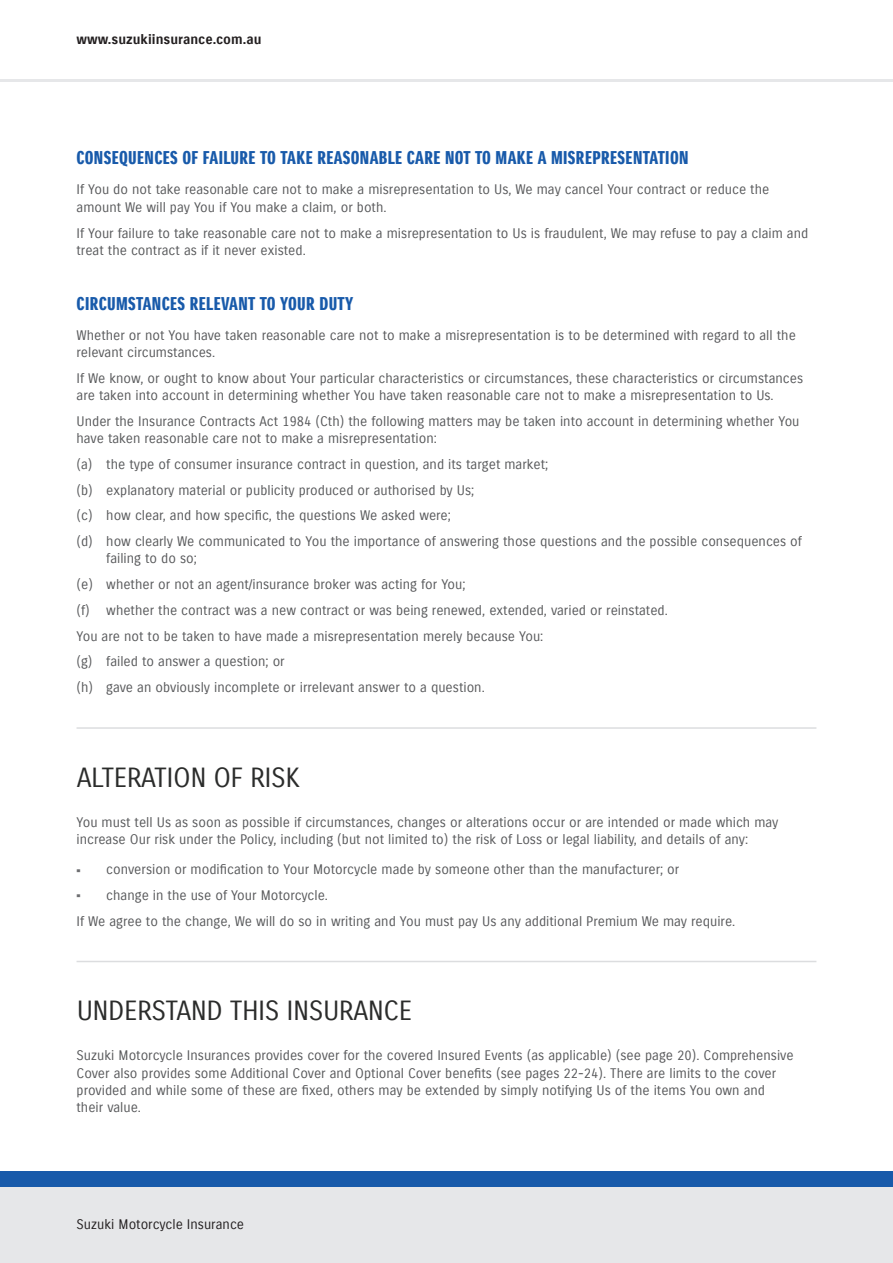
<style>
.page{position:relative;width:893px;height:1263px;background:#fff}
.page>*{position:absolute;margin:0;border:0;box-sizing:border-box;transform-origin:0 0}
.t1{font:27px "Suzuki PRO Regular";letter-spacing:-.02em;color:#2b2c2b}
.t2{font:18px "Suzuki PRO Headline";letter-spacing:.02em;color:#185aaa}
.t3{font:13.5px/17.2px "Suzuki PRO Regular";color:#57585a}
.t4{font:13.5px "Suzuki PRO Bold";color:#231f20}
.t5{font:13.5px "Suzuki PRO Regular";color:#231f20}
.s1{font-family:"Suzuki PRO Headline";font-size:16.5px;color:#6c6d70}
</style>
<div class="page">
<div style="left:0;top:1186px;width:893px;height:77px;background:#e6e7e9"></div>
<hr style="left:0;top:80px;width:893px;height:2px;background:#e6e7e9">
<div style="left:0;top:1171px;width:893px;height:15px;background:#185aaa"></div>
<hr style="left:77px;top:727px;width:739px;height:2px;background:#dcdddf">
<hr style="left:77px;top:961px;width:739px;height:1px;background:#dcdddf">
<p class="t4" style="left:77px;top:31px;width:186px">www.suzukiinsurance.com.au</p>
<h2 class="t2" style="left:77px;top:147px;width:613px">CONSEQUENCES OF FAILURE TO TAKE REASONABLE CARE NOT TO MAKE A MISREPRESENTATION</h2>
<p class="t3" style="left:77px;top:181px;width:694px">If You do not take reasonable care not to make a misrepresentation to Us, We may cancel Your contract or reduce the amount We will pay You if You make a claim, or both.</p>
<p class="t3" style="left:77px;top:224px;width:733px">If Your failure to take reasonable care not to make a misrepresentation to Us is fraudulent, We may refuse to pay a claim and treat the contract as if it never existed.</p>
<h2 class="t2" style="left:77px;top:292px;width:278px">CIRCUMSTANCES RELEVANT TO YOUR DUTY</h2>
<p class="t3" style="left:77px;top:326px;width:721px">Whether or not You have taken reasonable care not to make a misrepresentation is to be determined with regard to all the relevant circumstances.</p>
<p class="t3" style="left:77px;top:370px;width:728px">If We know, or ought to know about Your particular characteristics or circumstances, these characteristics or circumstances are taken into account in determining whether You have taken reasonable care not to make a misrepresentation to Us.</p>
<p class="t3" style="left:77px;top:413px;width:724px">Under the Insurance Contracts Act 1984 (Cth) the following matters may be taken into account in determining whether You have taken reasonable care not to make a misrepresentation:</p>
<p class="t3" style="left:77px;top:451px;width:727px;line-height:25.8px">(a) the type of consumer insurance contract in question, and its target market;<br>(b) explanatory material or publicity produced or authorised by Us;<br>(c) how clear, and how specific, the questions We asked were;<br>(d) how clearly We communicated to You the importance of answering those questions and the possible consequences of</p>
<p class="t3" style="left:77px;top:546px;width:593px;line-height:25.8px;text-indent:30px">failing to do so;<br>(e) whether or not an agent/insurance broker was acting for You;<br>(f) whether the contract was a new contract or was being renewed, extended, varied or reinstated.<br>You are not to be taken to have made a misrepresentation merely because You:<br>(g) failed to answer a question; or<br>(h) gave an obviously incomplete or irrelevant answer to a question.</p>
<h1 class="t1" style="left:77px;top:761px;width:225px">ALTERATION OF RISK</h1>
<p class="t3" style="left:77px;top:813px;width:703px">You must tell Us as soon as possible if circumstances, changes or alterations occur or are intended or made which may increase Our risk under the Policy, including (but not limited to) the risk of Loss or legal liability, and details of any:</p>
<p class="t3" style="left:77px;top:861px;width:604px"><span class="s1">•</span> conversion or modification to Your Motorcycle made by someone other than the manufacturer; or</p>
<p class="t3" style="left:77px;top:882px;width:660px;line-height:25.8px"><span class="s1">•</span> change in the use of Your Motorcycle.<br>If We agree to the change, We will do so in writing and You must pay Us any additional Premium We may require.</p>
<h1 class="t1" style="left:77px;top:994px;width:337px">UNDERSTAND THIS INSURANCE</h1>
<p class="t3" style="left:77px;top:1047px;width:718px">Suzuki Motorcycle Insurances provides cover for the covered Insured Events (as applicable) (see page 20). Comprehensive Cover also provides some Additional Cover and Optional Cover benefits (see pages 22-24). There are limits to the cover provided and while some of these are fixed, others may be extended by simply notifying Us of the items You own and their value.</p>
<p class="t5" style="left:77px;top:1216px;width:169px">Suzuki Motorcycle Insurance</p>
</div>
